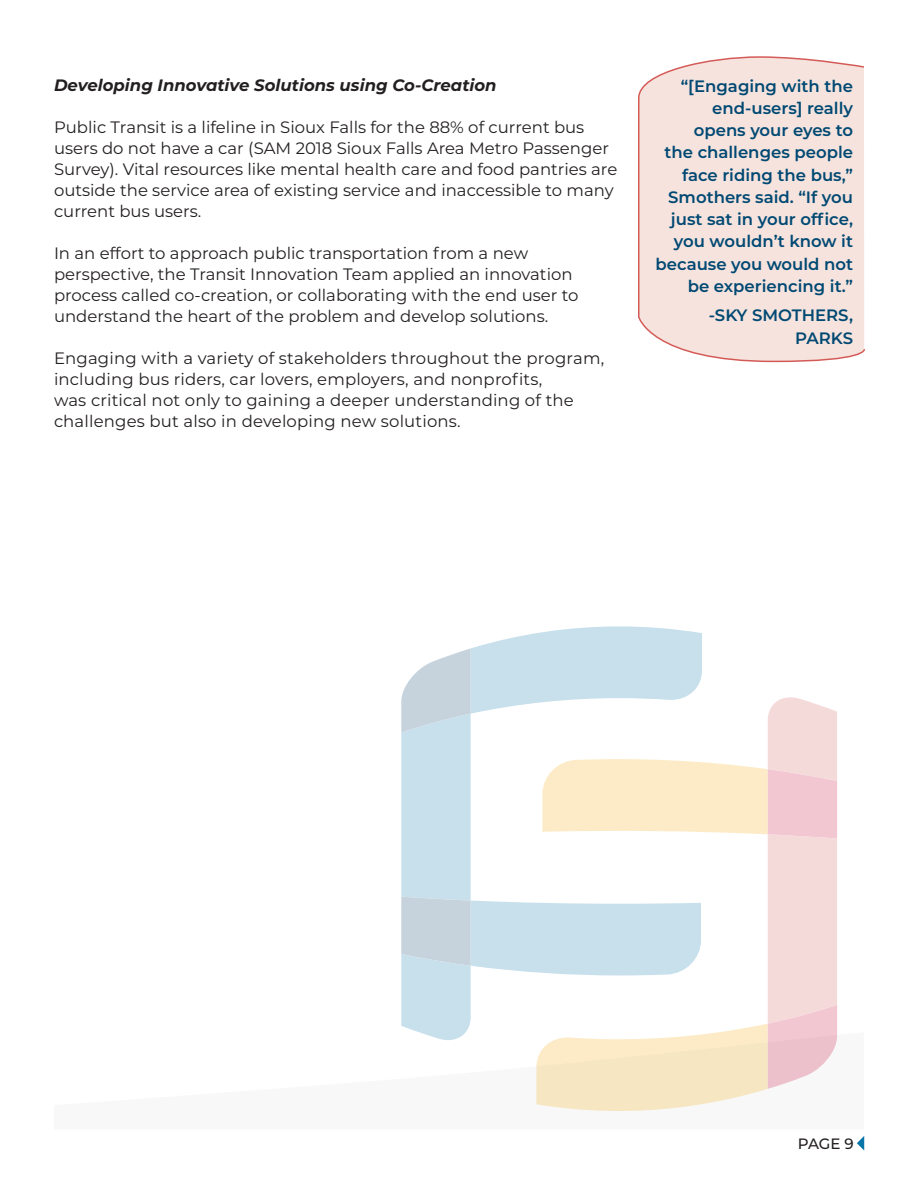
<style>
.page{position:relative;width:918px;height:1188px;background:#fff}
.page>*{position:absolute;margin:0;border:0;box-sizing:border-box;transform-origin:0 0}
.t1{font:16.5px/21px "Montserrat";color:#231f20}
.Body_copy{font:600 16.5px/22.2px "Montserrat";color:#004973;text-align:right}
.t2{font:italic 700 16.5px "Montserrat";color:#231f20}
.t3{font:500 15px "Montserrat";color:#231f20}
</style>
<div class="page">
<svg style="left:857px;top:1136px;width:7px;height:15px"></svg>
<svg style="left:638px;top:56px;width:227px;height:307px;background:#f6e2dc"></svg>
<svg style="left:401px;top:626px;width:436px;height:485px"></svg>
<p class="t2" style="left:54px;top:73px;width:444px">Developing Innovative Solutions using Co-Creation</p>
<p class="t1" style="left:54px;top:116px;width:565px">Public Transit is a lifeline in Sioux Falls for the 88% of current bus users do not have a car (SAM 2018 Sioux Falls Area Metro Passenger Survey). Vital resources like mental health care and food pantries are outside the service area of existing service and inaccessible to many current bus users.</p>
<p class="t1" style="left:54px;top:242px;width:526px">In an effort to approach public transportation from a new perspective, the Transit Innovation Team applied an innovation process called co-creation, or collaborating with the end user to understand the heart of the problem and develop solutions.</p>
<p class="t1" style="left:54px;top:347px;width:552px">Engaging with a variety of stakeholders throughout the program, including bus riders, car lovers, employers, and nonprofits,<br>was critical not only to gaining a deeper understanding of the challenges but also in developing new solutions.</p>
<p class="Body_copy" style="left:656px;top:74px;width:199px">“[Engaging with the end-users] really<br>opens your eyes to<br>the challenges people face riding the bus,”<br>Smothers said. “If you just sat in your office, you wouldn’t know it because you would not be experiencing it.”</p>
<p class="Body_copy" style="left:709px;top:304px;width:146px">-SKY SMOTHERS,<br>PARKS</p>
<p class="t3" style="left:798px;top:1133px;width:57px">PAGE 9</p>
</div>
